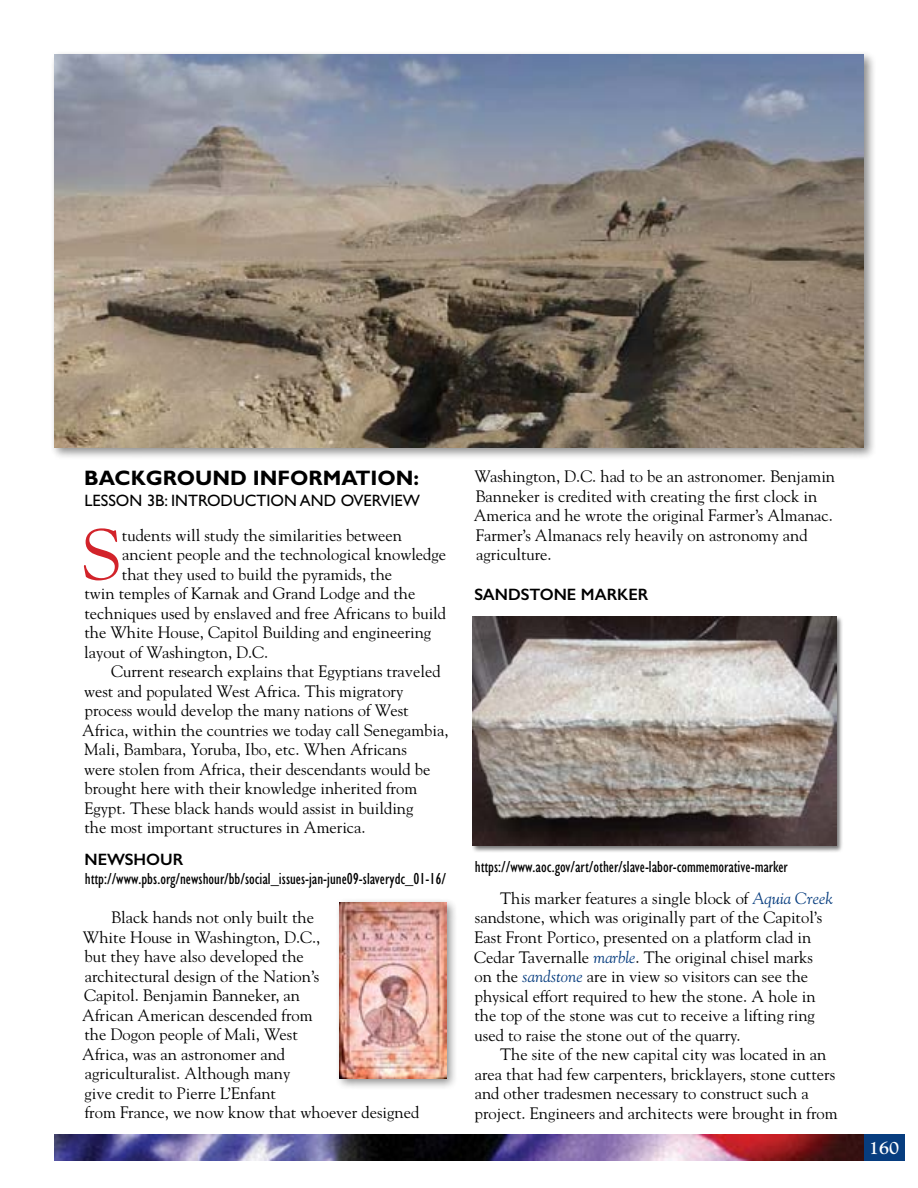
<style>
.page{position:relative;width:918px;height:1188px;background:#fff}
.page>*{position:absolute;margin:0;border:0;box-sizing:border-box;transform-origin:0 0}
.t1{font:71.85px "Goudy";color:#d2232a}
.t2{font:700 21px "Gill Sans";color:#000}
.t3{font:700 18px "Goudy";color:#fff}
.t4{font:16.5px/19.5px "Goudy";color:#000}
.t5{font:condensed 16.5px "Gill Sans";color:#000}
.t6{font:16.5px "Gill Sans";color:#000}
.t7{font:600 16.5px "Gill Sans";color:#000}
.s1{font-style:italic;color:#073d7f}
</style>
<div class="page">
<img style="left:54px;top:1134px;width:810px;height:27px">
<div style="left:864px;top:1134px;width:40px;height:27px;background:#073d7f"></div>
<div style="left:50px;top:51px;width:827px;height:409px;background:#000;opacity:.45"></div>
<img style="left:54px;top:55px;width:810px;height:393px">
<div style="left:336px;top:898px;width:123px;height:192px;background:#000;opacity:.45"></div>
<img style="left:340px;top:902px;width:106px;height:176px">
<div style="left:472px;top:616px;width:372px;height:237px;background:#000;opacity:.55"></div>
<img style="left:473px;top:617px;width:364px;height:229px">
<p class="t2" style="left:84px;top:466px;width:336px">BACKGROUND INFORMATION:</p>
<p class="t6" style="left:85px;top:491px;width:337px">LESSON 3B: INTRODUCTION AND OVERVIEW</p>
<h1 class="t1" style="left:82px;top:510px;width:41px">S</h1>
<p class="t4" style="left:122px;top:525px;width:281px">tudents will study the similarities between</p>
<p class="t4" style="left:122px;top:544px;width:325px">ancient people and the technological knowledge</p>
<p class="t4" style="left:122px;top:564px;width:272px">that they used to build the pyramids, the</p>
<p class="t4" style="left:84px;top:583px;width:333px">twin temples of Karnak and Grand Lodge and the</p>
<p class="t4" style="left:84px;top:603px;width:363px">techniques used by enslaved and free Africans to build</p>
<p class="t4" style="left:84px;top:622px;width:348px">the White House, Capitol Building and engineering</p>
<p class="t4" style="left:84px;top:642px;width:186px">layout of Washington, D.C.</p>
<p class="t4" style="left:111px;top:661px;width:331px">Current research explains that Egyptians traveled</p>
<p class="t4" style="left:84px;top:681px;width:321px">west and populated West Africa. This migratory</p>
<p class="t4" style="left:85px;top:700px;width:325px">process would develop the many nations of West</p>
<p class="t4" style="left:82px;top:720px;width:368px">Africa, within the countries we today call Senegambia,</p>
<p class="t4" style="left:84px;top:739px;width:324px">Mali, Bambara, Yoruba, Ibo, etc. When Africans</p>
<p class="t4" style="left:84px;top:759px;width:348px">were stolen from Africa, their descendants would be</p>
<p class="t4" style="left:84px;top:778px;width:334px">brought here with their knowledge inherited from</p>
<p class="t4" style="left:84px;top:798px;width:331px">Egypt. These black hands would assist in building</p>
<p class="t4" style="left:84px;top:817px;width:283px">the most important structures in America.</p>
<p class="t7" style="left:84px;top:849px;width:100px">NEWSHOUR</p>
<p class="t5" style="left:85px;top:870px;width:363px">http://www.pbs.org/newshour/bb/social_issues-jan-june09-slaverydc_01-16/</p>
<p class="t4" style="left:82px;top:907px;width:339px;text-indent:29px">Black hands not only built the<br>White House in Washington, D.C.,<br>but they have also developed the<br>architectural design of the Nation’s<br>Capitol. Benjamin Banneker, an<br>African American descended from<br>the Dogon people of Mali, West<br>Africa, was an astronomer and<br>agriculturalist. Although many<br>give credit to Pierre L’Enfant<br>from France, we now know that whoever designed</p>
<p class="t4" style="left:474px;top:467px;width:363px">Washington, D.C. had to be an astronomer. Benjamin Banneker is credited with creating the first clock in America and he wrote the original Farmer’s Almanac.<br>Farmer’s Almanacs rely heavily on astronomy and agriculture.</p>
<p class="t7" style="left:474px;top:584px;width:176px">SANDSTONE MARKER</p>
<p class="t5" style="left:475px;top:858px;width:314px">https://www.aoc.gov/art/other/slave-labor-commemorative-marker</p>
<p class="t4" style="left:474px;top:888px;width:360px;text-indent:26px">This marker features a single block of <span class="s1">Aquia Creek </span>sandstone, which was originally part of the Capitol’s East Front Portico, presented on a platform clad in Cedar Tavernalle <span class="s1">marble</span>. The original chisel marks on the <span class="s1">sandstone</span> are in view so visitors can see the physical effort required to hew the stone. A hole in the top of the stone was cut to receive a lifting ring used to raise the stone out of the quarry.</p>
<p class="t4" style="left:475px;top:1044px;width:365px;text-indent:25px">The site of the new capital city was located in an area that had few carpenters, bricklayers, stone cutters and other tradesmen necessary to construct such a project. Engineers and architects were brought in from</p>
<p class="t3" style="left:869px;top:1137px;width:32px">160</p>
</div>
